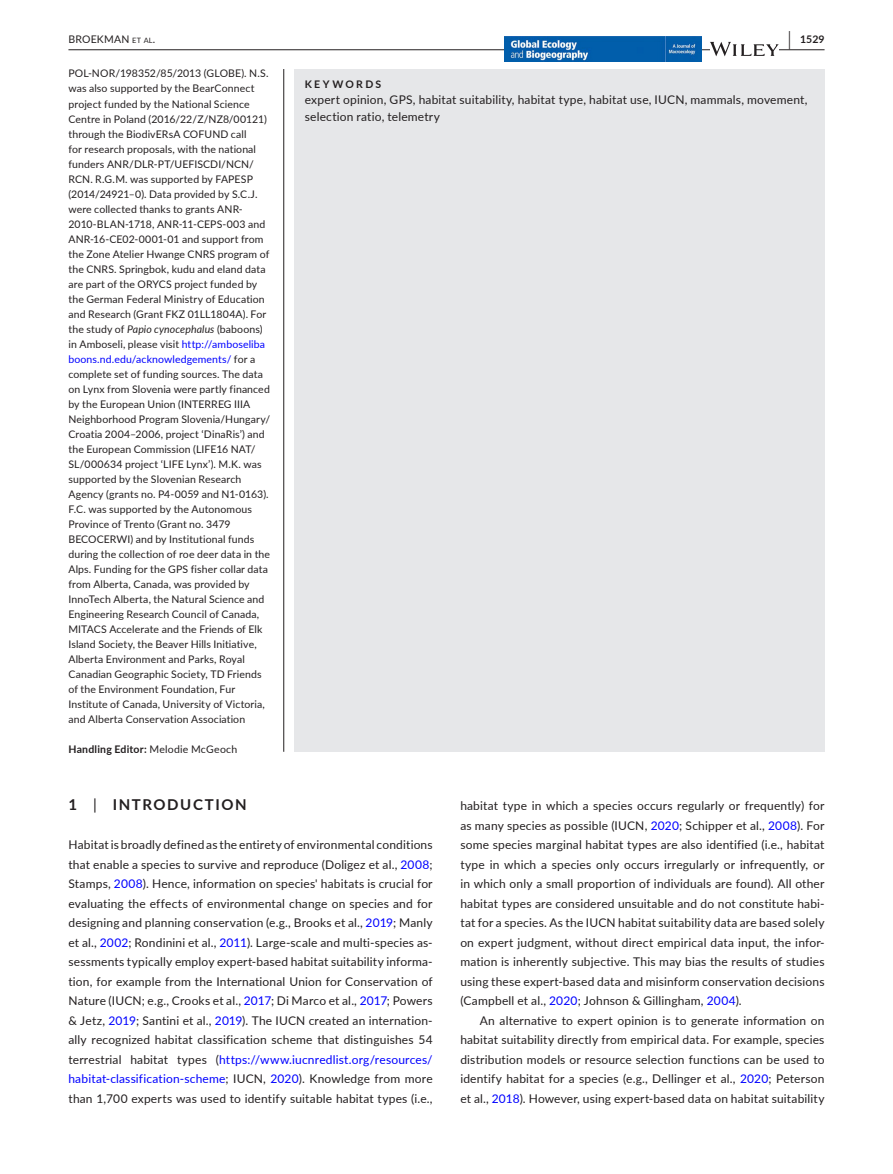
<style>
.page{position:relative;width:893px;height:1174px;background:#fff}
.page>*{position:absolute;margin:0;border:0;box-sizing:border-box;transform-origin:0 0}
.t1{font:700 15px "Lato";letter-spacing:.105em;color:#231f20}
.t2{font:12px/19.5px "Lato";letter-spacing:.015em;color:#231f20;text-align:justify}
.t3{font:10.5px/15px "Lato";letter-spacing:.01em;color:#231f20}
.t4{font:700 10.5px "Lato";letter-spacing:.02em;color:#231f20}
.t5{font:10.5px "Lato";letter-spacing:.02em;color:#231f20}
.t6{font:700 10.5px "Lato";letter-spacing:.22em;color:#231f20}
.s1{font-size:7.35px}
.s2{font-size:19.5px}
.s3{font-style:italic}
.s4{color:#00f}
.s5{font-weight:400}
</style>
<div class="page">
<hr style="left:68px;top:49px;width:756px;height:1px;background:#231f20">
<img style="left:505px;top:36px;width:196px;height:26px">
<svg style="left:710px;top:42px;width:69px;height:14px"></svg>
<div style="left:294px;top:69px;width:530px;height:683px;background:#e6e7e9"></div>
<hr style="left:283px;top:69px;width:1px;height:683px;background:#231f20">
<p class="t5" style="left:68px;top:31px;width:88px">BROEKMAN <span class="s1">et al</span>.</p>
<p class="t4" style="left:789px;top:31px;width:37px"><span class="s2">|</span> 1529</p>
<p class="t3" style="left:68px;top:66px;width:203px">POL-NOR/198352/85/2013 (GLOBE). N.S. was also supported by the BearConnect project funded by the National Science Centre in Poland (2016/22/Z/NZ8/00121) through the BiodivERsA COFUND call<br>for research proposals, with the national funders ANR/DLR-PT/UEFISCDI/NCN/ RCN. R.G.M. was supported by FAPESP (2014/24921–0). Data provided by S.C.J. were collected thanks to grants ANR-2010-BLAN-1718, ANR-11-CEPS-003 and ANR-16-CE02-0001-01 and support from the Zone Atelier Hwange CNRS program of the CNRS. Springbok, kudu and eland data are part of the ORYCS project funded by the German Federal Ministry of Education and Research (Grant FKZ 01LL1804A). For the study of <span class="s3">Papio cynocephalus</span> (baboons) in Amboseli, please visit <span class="s4">http://amboseliba boons.nd.edu/acknowledgements/</span> for a complete set of funding sources. The data on Lynx from Slovenia were partly financed by the European Union (INTERREG IIIA Neighborhood Program Slovenia/Hungary/ Croatia 2004–2006, project ‘DinaRis’) and the European Commission (LIFE16 NAT/ SL/000634 project ‘LIFE Lynx’). M.K. was supported by the Slovenian Research Agency (grants no. P4-0059 and N1-0163).<br>F.C. was supported by the Autonomous Province of Trento (Grant no. 3479<br>BECOCERWI) and by Institutional funds during the collection of roe deer data in the Alps. Funding for the GPS fisher collar data from Alberta, Canada, was provided by InnoTech Alberta, the Natural Science and Engineering Research Council of Canada, MITACS Accelerate and the Friends of Elk Island Society, the Beaver Hills Initiative, Alberta Environment and Parks, Royal Canadian Geographic Society, TD Friends of the Environment Foundation, Fur Institute of Canada, University of Victoria, and Alberta Conservation Association</p>
<p class="t4" style="left:68px;top:741px;width:170px">Handling Editor: <span class="s5">Melodie McGeoch</span></p>
<p class="t6" style="left:305px;top:76px;width:78px">KEYWORDS</p>
<p class="t2" style="left:305px;top:91px;width:504px;line-height:16.5px">expert opinion, GPS, habitat suitability, habitat type, habitat use, IUCN, mammals, movement, selection ratio, telemetry</p>
<p class="t1" style="left:68px;top:794px;width:180px">1 <span class="s5">|</span> INTRODUCTION</p>
<p class="t2" style="left:68px;top:834px;width:366px">Habitat is broadly defined as the entirety of environmental conditions that enable a species to survive and reproduce (Doligez et al., <span class="s4">2008</span>; Stamps, <span class="s4">2008</span>). Hence, information on species' habitats is crucial for evaluating the effects of environmental change on species and for designing and planning conservation (e.g., Brooks et al., <span class="s4">2019</span>; Manly et al., <span class="s4">2002</span>; Rondinini et al., <span class="s4">2011</span>). Large-scale and multi-species as&shy;sessments typically employ expert-based habitat suitability informa&shy;tion, for example from the International Union for Conservation of Nature (IUCN; e.g., Crooks et al., <span class="s4">2017</span>; Di Marco et al., <span class="s4">2017</span>; Powers &amp; Jetz, <span class="s4">2019</span>; Santini et al., <span class="s4">2019</span>). The IUCN created an internation&shy;ally recognized habitat classification scheme that distinguishes 54 terrestrial habitat types (<span class="s4">https://www.iucnredlist.org/resources/ habitat-classification-scheme</span>; IUCN, <span class="s4">2020</span>). Knowledge from more than 1,700 experts was used to identify suitable habitat types (i.e.,</p>
<p class="t2" style="left:460px;top:795px;width:366px">habitat type in which a species occurs regularly or frequently) for as many species as possible (IUCN, <span class="s4">2020</span>; Schipper et al., <span class="s4">2008</span>). For some species marginal habitat types are also identified (i.e., habitat type in which a species only occurs irregularly or infrequently, or in which only a small proportion of individuals are found). All other habitat types are considered unsuitable and do not constitute habi&shy;tat for a species. As the IUCN habitat suitability data are based solely on expert judgment, without direct empirical data input, the infor&shy;mation is inherently subjective. This may bias the results of studies using these expert-based data and misinform conservation decisions (Campbell et al., <span class="s4">2020</span>; Johnson &amp; Gillingham, <span class="s4">2004</span>).</p>
<p class="t2" style="left:460px;top:1010px;width:366px;text-indent:20px">An alternative to expert opinion is to generate information on habitat suitability directly from empirical data. For example, species distribution models or resource selection functions can be used to identify habitat for a species (e.g., Dellinger et al., <span class="s4">2020</span>; Peterson et al., <span class="s4">2018</span>). However, using expert-based data on habitat suitability</p>
</div>
